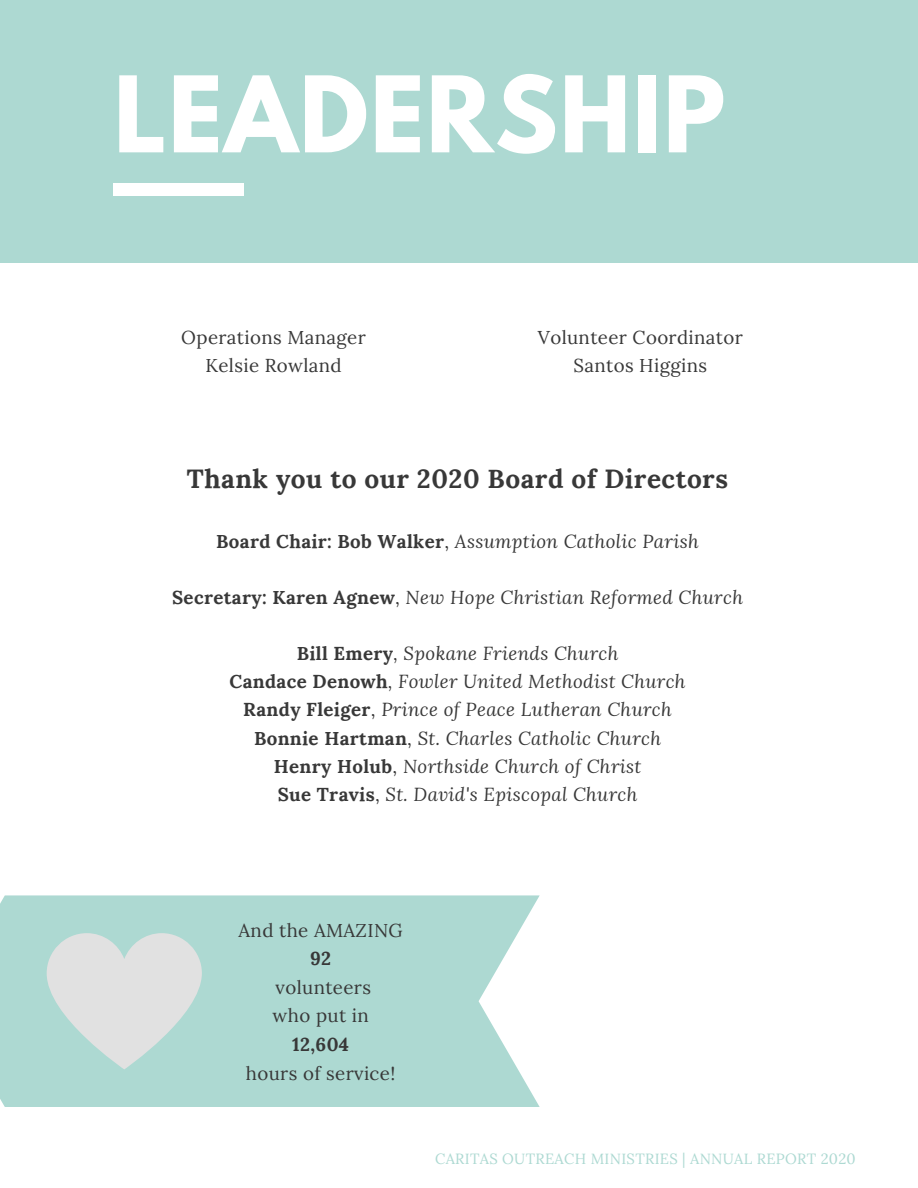
<style>
.page{position:relative;width:918px;height:1188px;background:#fff}
.page>*{position:absolute;margin:0;border:0;box-sizing:border-box;transform-origin:0 0}
.t1{font:700 93.45px "League Spartan";letter-spacing:.02em;color:#fff}
.t2{font:700 26.1px "Lora";letter-spacing:.02em;color:#383838}
.t3{font:italic 18.75px "Lora";letter-spacing:.02em;color:#383838}
.t4{font:18.6px "Lora";letter-spacing:.02em;color:#383838}
.t5{font:700 18.6px "Lora";letter-spacing:.02em;color:#383838}
.t6{font:14.85px "Lora";letter-spacing:.02em;color:#add9d2}
.s1{font-weight:700;font-style:normal}
.s2{font-style:normal}
</style>
<div class="page">
<div style="left:0;top:0;width:918px;height:263px;background:#add9d2"></div>
<div style="left:114px;top:183px;width:130px;height:12px;background:#fff"></div>
<svg style="left:0;top:895px;width:540px;height:212px;background:#b3dbd5"></svg>
<svg style="left:47px;top:933px;width:155px;height:136px;background:#d0dedc"></svg>
<p class="t1" style="left:114px;top:68px;width:613px">LEADERSHIP</p>
<p class="t4" style="left:181px;top:325px;width:186px">Operations Manager</p>
<p class="t4" style="left:205px;top:353px;width:138px">Kelsie Rowland</p>
<p class="t4" style="left:538px;top:325px;width:207px">Volunteer Coordinator</p>
<p class="t4" style="left:574px;top:353px;width:135px">Santos Higgins</p>
<p class="t2" style="left:187px;top:462px;width:543px">Thank you to our 2020 Board of Directors</p>
<p class="t3" style="left:216px;top:528px;width:484px"><span class="s1">Board Chair: Bob Walker</span><span class="s2">,</span> Assumption Catholic Parish</p>
<p class="t3" style="left:172px;top:585px;width:572px"><span class="s1">Secretary: Karen Agnew</span><span class="s2">,</span> New Hope Christian Reformed Church</p>
<p class="t3" style="left:297px;top:641px;width:323px"><span class="s1">Bill Emery</span>, Spokane Friends Church</p>
<p class="t3" style="left:229px;top:669px;width:458px"><span class="s1">Candace Denowh</span>, Fowler United Methodist Church</p>
<p class="t3" style="left:243px;top:697px;width:430px"><span class="s1">Randy Fleiger</span><span class="s2">,</span> Prince of Peace Lutheran Church</p>
<p class="t3" style="left:254px;top:725px;width:409px"><span class="s1">Bonnie Hartman</span><span class="s2">,</span> St. Charles Catholic Church</p>
<p class="t3" style="left:274px;top:753px;width:369px"><span class="s1">Henry Holub</span><span class="s2">,</span> Northside Church of Christ</p>
<p class="t3" style="left:278px;top:781px;width:361px"><span class="s1">Sue Travis</span><span class="s2">,</span> St. David's Episcopal Church</p>
<p class="t4" style="left:239px;top:918px;width:166px">And the AMAZING</p>
<p class="t5" style="left:310px;top:947px;width:23px">92</p>
<p class="t4" style="left:276px;top:975px;width:97px">volunteers</p>
<p class="t4" style="left:273px;top:1004px;width:98px">who put in</p>
<p class="t5" style="left:292px;top:1032px;width:58px">12,604</p>
<p class="t4" style="left:246px;top:1061px;width:151px">hours of service!</p>
<p class="t6" style="left:435px;top:1149px;width:422px">CARITAS OUTREACH MINISTRIES | ANNUAL REPORT 2020</p>
</div>
